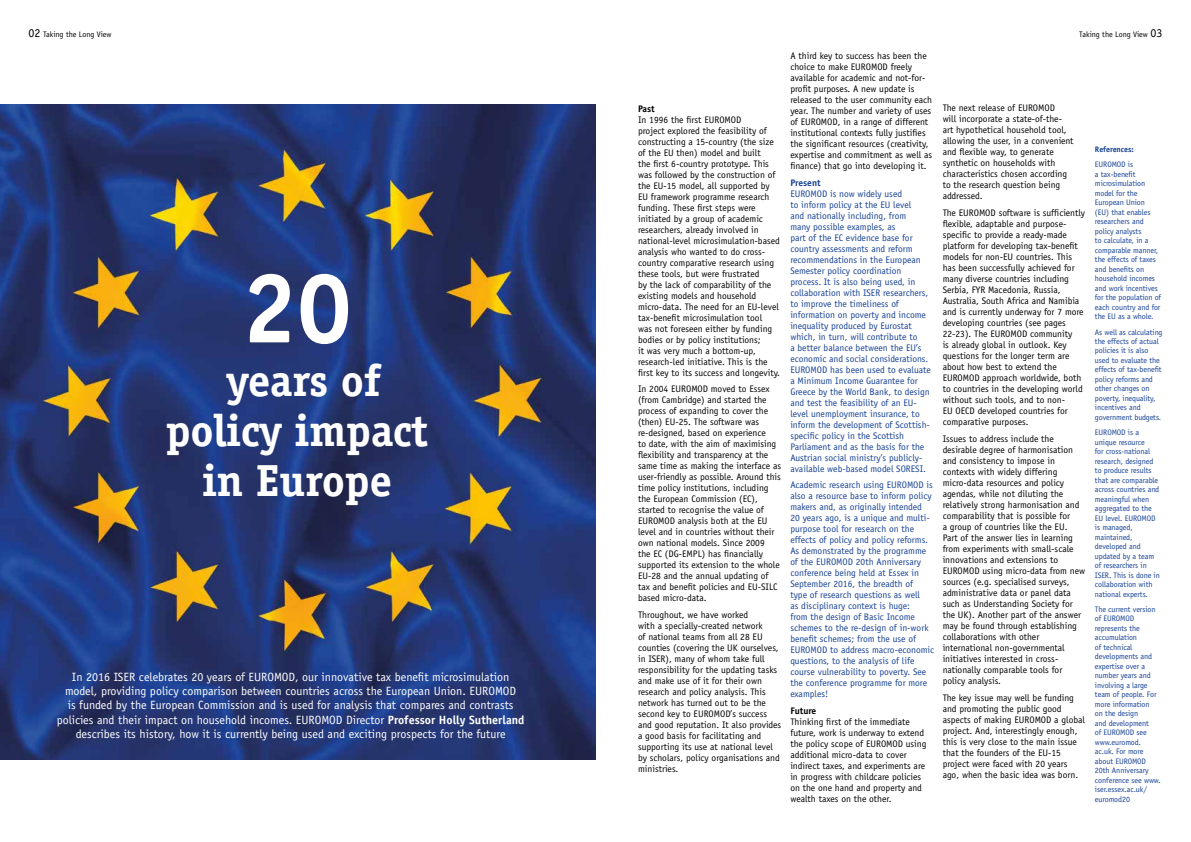
<style>
.page{position:relative;width:1191px;height:842px;background:#fff}
.page>*{position:absolute;margin:0;border:0;box-sizing:border-box;transform-origin:0 0}
.t1{font:700 100px "Officina Serif";color:#fff}
.t2{font:700 45px/50px "Officina Serif";letter-spacing:-.01em;color:#fff;text-align:center}
.t3{font:12px/14.4px "Officina Sans";color:#fff;text-align:center}
.t4{font:9.5px/11px "Officina Sans";color:#000}
.t5{font:9.5px/11px "Officina Sans";color:#164194}
.t6{font:700 9.5px "Officina Sans";color:#000}
.t7{font:700 9.5px "Officina Sans";color:#164194}
.t8{font:8px/9.5px "Officina Sans";letter-spacing:-.01em;color:#164194}
.t9{font:8px "Officina Sans";color:#000}
.t10{font:700 8px "Officina Sans";letter-spacing:-.01em;color:#164194}
.s1{font-size:12px}
.s2{font-weight:700}
</style>
<div class="page">
<img style="left:0;top:104px;width:595px;height:655px">
<p class="t9" style="left:28px;top:30px;width:85px"><span class="s1">02</span> Taking the Long View</p>
<p class="t9" style="left:1079px;top:30px;width:85px">Taking the Long View <span class="s1">03</span></p>
<p class="t4" style="left:790px;top:50px;width:143px">A third key to success has been the choice to make EUROMOD freely available for academic and not-for&shy;profit purposes. A new update is released to the user community each year. The number and variety of uses of EUROMOD, in a range of different institutional contexts fully justifies the significant resources (creativity, expertise and commitment as well as finance) that go into developing it.</p>
<p class="t7" style="left:790px;top:176px;width:32px">Present</p>
<p class="t5" style="left:790px;top:188px;width:142px">EUROMOD is now widely used<br>to inform policy at the EU level<br>and nationally including, from<br>many possible examples, as<br>part of the EC evidence base for country assessments and reform recommendations in the European<br>Semester policy coordination process. It is also being used, in collaboration with ISER researchers, to improve the timeliness of information on poverty and income inequality produced by Eurostat which, in turn, will contribute to<br>a better balance between the EU’s economic and social considerations.<br>EUROMOD has been used to evaluate a Minimum Income Guarantee for<br>Greece by the World Bank, to design and test the feasibility of an EU&shy;level unemployment insurance, to inform the development of Scottish&shy;specific policy in the Scottish<br>Parliament and as the basis for the<br>Austrian social ministry’s publicly&shy;available web-based model SORESI.</p>
<p class="t5" style="left:790px;top:480px;width:145px">Academic research using EUROMOD is also a resource base to inform policy makers and, as originally intended<br>20 years ago, is a unique and multi&shy;purpose tool for research on the effects of policy and policy reforms.<br>As demonstrated by the programme of the EUROMOD 20th Anniversary conference being held at Essex in<br>September 2016, the breadth of<br>type of research questions as well<br>as disciplinary context is huge:<br>from the design of Basic Income schemes to the re-design of in-work benefit schemes; from the use of<br>EUROMOD to address macro-economic questions, to the analysis of life course vulnerability to poverty. See the conference programme for more examples!</p>
<p class="t6" style="left:790px;top:705px;width:28px">Future</p>
<p class="t4" style="left:790px;top:716px;width:138px">Thinking first of the immediate future, work is underway to extend the policy scope of EUROMOD using additional micro-data to cover indirect taxes, and experiments are in progress with childcare policies on the one hand and property and wealth taxes on the other.</p>
<p class="t4" style="left:942px;top:103px;width:132px">The next release of EUROMOD<br>will incorporate a state-of-the&shy;art hypothetical household tool, allowing the user, in a convenient and flexible way, to generate synthetic on households with characteristics chosen according to the research question being addressed.</p>
<p class="t4" style="left:942px;top:207px;width:144px">The EUROMOD software is sufficiently flexible, adaptable and purpose&shy;specific to provide a ready-made platform for developing tax-benefit models for non-EU countries. This has been successfully achieved for many diverse countries including Serbia, FYR Macedonia, Russia, Australia, South Africa and Namibia and is currently underway for 7 more developing countries (see pages 22-23). The EUROMOD community<br>is already global in outlook. Key questions for the longer term are about how best to extend the EUROMOD approach worldwide, both to countries in the developing world without such tools, and to non-<br>EU OECD developed countries for comparative purposes.</p>
<p class="t4" style="left:942px;top:433px;width:144px">Issues to address include the desirable degree of harmonisation and consistency to impose in contexts with widely differing micro-data resources and policy agendas, while not diluting the relatively strong harmonisation and comparability that is possible for<br>a group of countries like the EU.<br>Part of the answer lies in learning from experiments with small-scale innovations and extensions to<br>EUROMOD using micro-data from new sources (e.g. specialised surveys, administrative data or panel data such as Understanding Society for the UK). Another part of the answer may be found through establishing collaborations with other international non-governmental initiatives interested in cross&shy;nationally comparable tools for policy analysis.</p>
<p class="t4" style="left:942px;top:692px;width:144px">The key issue may well be funding and promoting the public good aspects of making EUROMOD a global project. And, interestingly enough, this is very close to the main issue that the founders of the EU-15 project were faced with 20 years ago, when the basic idea was born.</p>
<p class="t6" style="left:638px;top:102px;width:18px">Past</p>
<p class="t4" style="left:638px;top:114px;width:144px">In 1996 the first EUROMOD<br>project explored the feasibility of constructing a 15-country (the size of the EU then) model and built<br>the first 6-country prototype. This was followed by the construction of the EU-15 model, all supported by EU framework programme research funding. These first steps were initiated by a group of academic researchers, already involved in national-level microsimulation-based analysis who wanted to do cross&shy;country comparative research using these tools, but were frustrated<br>by the lack of comparability of the existing models and household micro-data. The need for an EU-level tax-benefit microsimulation tool<br>was not foreseen either by funding bodies or by policy institutions;<br>it was very much a bottom-up, research-led initiative. This is the first key to its success and longevity.</p>
<p class="t4" style="left:638px;top:384px;width:145px">In 2004 EUROMOD moved to Essex (from Cambridge) and started the process of expanding to cover the (then) EU-25. The software was re-designed, based on experience<br>to date, with the aim of maximising flexibility and transparency at the same time as making the interface as user-friendly as possible. Around this time policy institutions, including the European Commission (EC), started to recognise the value of EUROMOD analysis both at the EU level and in countries without their own national models. Since 2009<br>the EC (DG-EMPL) has financially supported its extension to the whole EU-28 and the annual updating of tax and benefit policies and EU-SILC based micro-data.</p>
<p class="t4" style="left:638px;top:609px;width:145px">Throughout, we have worked<br>with a specially-created network<br>of national teams from all 28 EU counties (covering the UK ourselves, in ISER), many of whom take full responsibility for the updating tasks and make use of it for their own research and policy analysis. This network has turned out to be the second key to EUROMOD’s success and good reputation. It also provides a good basis for facilitating and supporting its use at national level by scholars, policy organisations and ministries.</p>
<p class="t10" style="left:1095px;top:144px;width:40px">References:</p>
<p class="t8" style="left:1095px;top:160px;width:68px">EUROMOD is<br>a tax-benefit microsimulation model for the<br>European Union<br>(EU) that enables researchers and policy analysts<br>to calculate, in a comparable manner, the effects of taxes and benefits on household incomes and work incentives for the population of each country and for the EU as a whole.</p>
<p class="t8" style="left:1095px;top:327px;width:69px">As well as calculating the effects of actual policies it is also used to evaluate the effects of tax-benefit policy reforms and other changes on poverty, inequality, incentives and government budgets.</p>
<p class="t8" style="left:1095px;top:428px;width:66px">EUROMOD is a unique resource<br>for cross-national research, designed to produce results that are comparable across countries and meaningful when aggregated to the<br>EU level. EUROMOD is managed, maintained, developed and updated by a team of researchers in<br>ISER. This is done in collaboration with national experts.</p>
<p class="t8" style="left:1095px;top:604px;width:67px">The current version of EUROMOD represents the accumulation<br>of technical developments and expertise over a number years and involving a large team of people. For more information<br>on the design<br>and development<br>of EUROMOD see www.euromod. ac.uk. For more about EUROMOD<br>20th Anniversary conference see www. iser.essex.ac.uk/ euromod20</p>
<h1 class="t1" style="left:242px;top:246px;width:112px">20</h1>
<h2 class="t2" style="left:166px;top:355px;width:264px">years of policy impact in Europe</h2>
<p class="t3" style="left:57px;top:669px;width:469px">In 2016 ISER celebrates 20 years of EUROMOD, our innovative tax benefit microsimulation model, providing policy comparison between countries across the European Union. EUROMOD<br>is funded by the European Commission and is used for analysis that compares and contrasts policies and their impact on household incomes. EUROMOD Director <span class="s2">Professor Holly Sutherland </span>describes its history, how it is currently being used and exciting prospects for the future</p>
</div>
